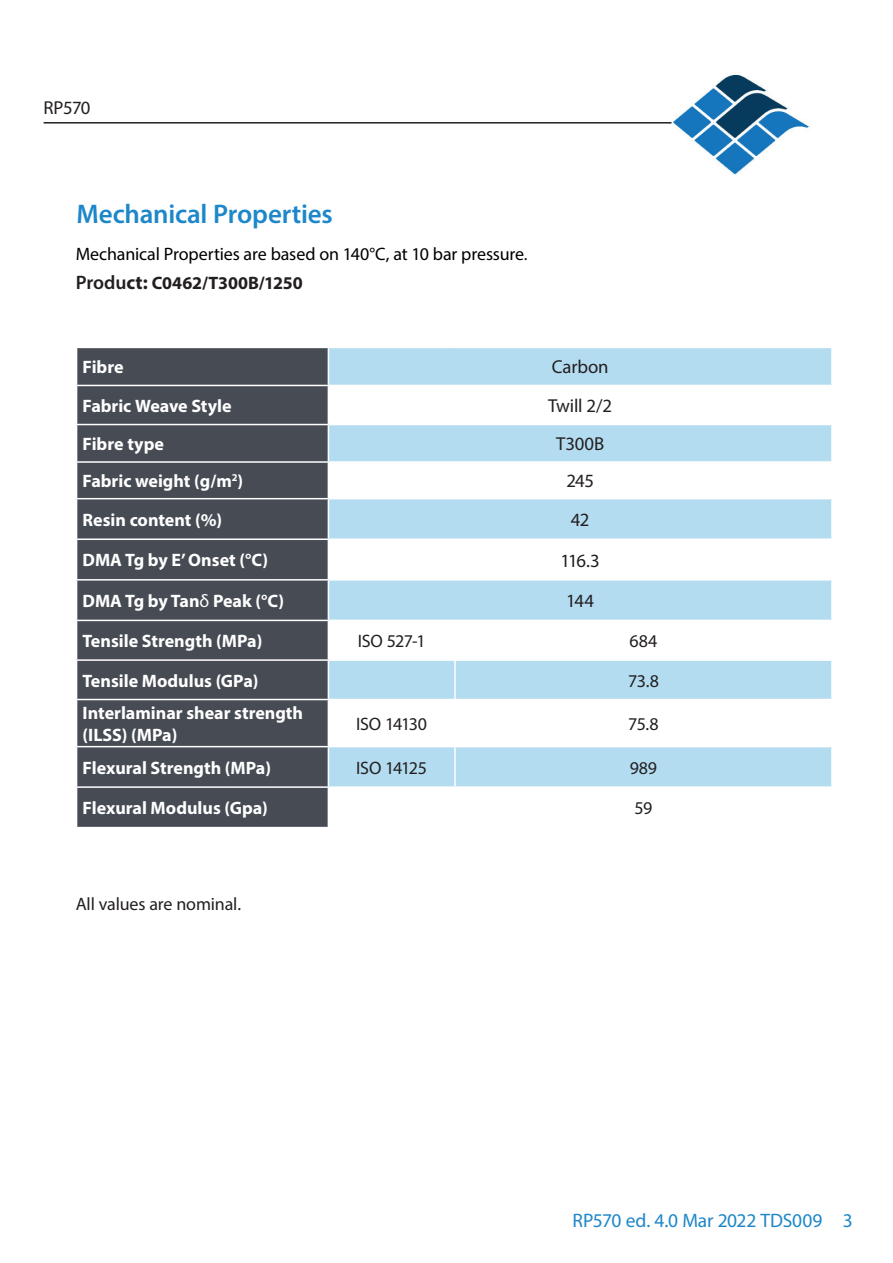
<style>
.page{position:relative;width:893px;height:1263px;background:#fff}
.page>*{position:absolute;margin:0;border:0;box-sizing:border-box;transform-origin:0 0}
.t1{font:600 27px "Myriad Pro";letter-spacing:-.01em;color:#1d87c9}
.t2{font:19.5px "Myriad Pro";letter-spacing:-.01em;color:#1d87c9}
.t3{font:18.75px "Myriad Pro";letter-spacing:-.015em;color:#231f20}
.t4{font:700 18px/21.6px "Myriad Pro";color:#fff}
.t5{font:18px/28.3px "Myriad Pro";letter-spacing:-.01em;color:#000}
.t6{font:18px "Myriad Pro";letter-spacing:-.01em;color:#231f20}
.t7{font:18px "Myriad Pro";letter-spacing:-.04em;color:#231f20}
.s1{color:#231f20}
.s2{font-weight:600;font-size:19.5px;color:#231f20}
.s3{font-weight:700;font-size:19.5px;color:#231f20}
.s4{font-weight:700;color:#231f20}
.s5{font-weight:400}
</style>
<div class="page">
<img style="left:671px;top:75px;width:138px;height:100px">
<hr style="left:44px;top:122px;width:627px;height:2px;background:#231f20">
<div style="left:77px;top:348px;width:251px;height:479px;background:#464b54"></div>
<svg style="left:329px;top:348px;width:502px;height:438px;fill:#b3dcf1"></svg>
<hr style="left:76px;top:385px;width:252px;height:1px;background:#fff">
<hr style="left:328px;top:385px;width:127px;height:1px;background:#fff">
<hr style="left:455px;top:385px;width:378px;height:1px;background:#fff">
<hr style="left:76px;top:424px;width:252px;height:1px;background:#fff">
<hr style="left:328px;top:424px;width:127px;height:1px;background:#fff">
<hr style="left:455px;top:424px;width:378px;height:1px;background:#fff">
<hr style="left:76px;top:461px;width:252px;height:2px;background:#fff">
<hr style="left:328px;top:461px;width:127px;height:2px;background:#fff">
<hr style="left:455px;top:461px;width:378px;height:2px;background:#fff">
<hr style="left:76px;top:498px;width:252px;height:1px;background:#fff">
<hr style="left:328px;top:498px;width:127px;height:1px;background:#fff">
<hr style="left:455px;top:498px;width:378px;height:1px;background:#fff">
<hr style="left:76px;top:538px;width:252px;height:2px;background:#fff">
<hr style="left:328px;top:538px;width:127px;height:2px;background:#fff">
<hr style="left:455px;top:538px;width:378px;height:2px;background:#fff">
<hr style="left:76px;top:579px;width:252px;height:2px;background:#fff">
<hr style="left:328px;top:579px;width:127px;height:2px;background:#fff">
<hr style="left:455px;top:579px;width:378px;height:2px;background:#fff">
<hr style="left:76px;top:620px;width:252px;height:1px;background:#fff">
<hr style="left:328px;top:620px;width:127px;height:1px;background:#fff">
<hr style="left:455px;top:620px;width:378px;height:1px;background:#fff">
<hr style="left:454px;top:621px;width:2px;height:38px;background:#fff">
<hr style="left:76px;top:659px;width:252px;height:2px;background:#fff">
<hr style="left:328px;top:659px;width:127px;height:2px;background:#fff">
<hr style="left:455px;top:659px;width:378px;height:2px;background:#fff">
<hr style="left:454px;top:661px;width:2px;height:38px;background:#fff">
<hr style="left:76px;top:699px;width:252px;height:1px;background:#fff">
<hr style="left:328px;top:699px;width:127px;height:1px;background:#fff">
<hr style="left:455px;top:699px;width:378px;height:1px;background:#fff">
<hr style="left:454px;top:700px;width:2px;height:46px;background:#fff">
<hr style="left:76px;top:746px;width:252px;height:1px;background:#fff">
<hr style="left:328px;top:746px;width:127px;height:1px;background:#fff">
<hr style="left:455px;top:746px;width:378px;height:1px;background:#fff">
<hr style="left:454px;top:747px;width:2px;height:39px;background:#fff">
<hr style="left:76px;top:786px;width:252px;height:2px;background:#fff">
<p class="t3" style="left:44px;top:96px;width:49px">RP570</p>
<h1 class="t1" style="left:77px;top:197px;width:258px">Mechanical Properties</h1>
<p class="t5" style="left:76px;top:240px;width:453px">Mechanical Properties are based on 140°C, at 10 bar pressure<span class="s1">.<br></span><span class="s2">Produ</span><span class="s3">ct:</span> <span class="s4">C0462/T300B/1250</span></p>
<p class="t4" style="left:83px;top:356px;width:43px">Fibre</p>
<p class="t3" style="left:552px;top:356px;width:58px">Carbon</p>
<p class="t4" style="left:83px;top:394px;width:151px">Fabric Weave Style</p>
<p class="t3" style="left:548px;top:394px;width:65px">Twill 2/2</p>
<p class="t4" style="left:83px;top:433px;width:83px">Fibre type</p>
<p class="t3" style="left:556px;top:432px;width:50px">T300B</p>
<p class="t4" style="left:83px;top:470px;width:162px">Fabric weight (g/m<sup>2</sup>)</p>
<p class="t3" style="left:566px;top:469px;width:29px">245</p>
<p class="t4" style="left:83px;top:508px;width:141px">Resin content (%)</p>
<p class="t3" style="left:571px;top:508px;width:20px">42</p>
<p class="t4" style="left:83px;top:549px;width:187px">DMA Tg by E’ Onset (°C)</p>
<p class="t3" style="left:560px;top:549px;width:41px">116.3</p>
<p class="t4" style="left:83px;top:589px;width:203px">DMA Tg by Tan<span class="s5">δ</span> Peak (°C)</p>
<p class="t3" style="left:566px;top:589px;width:29px">144</p>
<p class="t4" style="left:83px;top:629px;width:181px">Tensile Strength (MPa)</p>
<p class="t6" style="left:358px;top:630px;width:70px">ISO 527-1</p>
<p class="t6" style="left:629px;top:630px;width:29px">684</p>
<p class="t4" style="left:83px;top:669px;width:177px">Tensile Modulus (GPa)</p>
<p class="t6" style="left:628px;top:669px;width:32px">73.8</p>
<p class="t4" style="left:83px;top:702px;width:222px">Interlaminar shear strength (ILSS) (MPa)</p>
<p class="t7" style="left:356px;top:713px;width:72px">ISO 14130</p>
<p class="t6" style="left:628px;top:713px;width:32px">75.8</p>
<p class="t4" style="left:83px;top:756px;width:190px">Flexural Strength (MPa)</p>
<p class="t7" style="left:356px;top:756px;width:72px">ISO 14125</p>
<p class="t6" style="left:630px;top:756px;width:29px">989</p>
<p class="t4" style="left:83px;top:797px;width:187px">Flexural Modulus (Gpa)</p>
<p class="t6" style="left:635px;top:797px;width:19px">59</p>
<p class="t6" style="left:76px;top:893px;width:167px">All values are nominal.</p>
<p class="t2" style="left:573px;top:1208px;width:282px">RP570 ed. 4.0 Mar 2022 TDS009 3</p>
</div>
